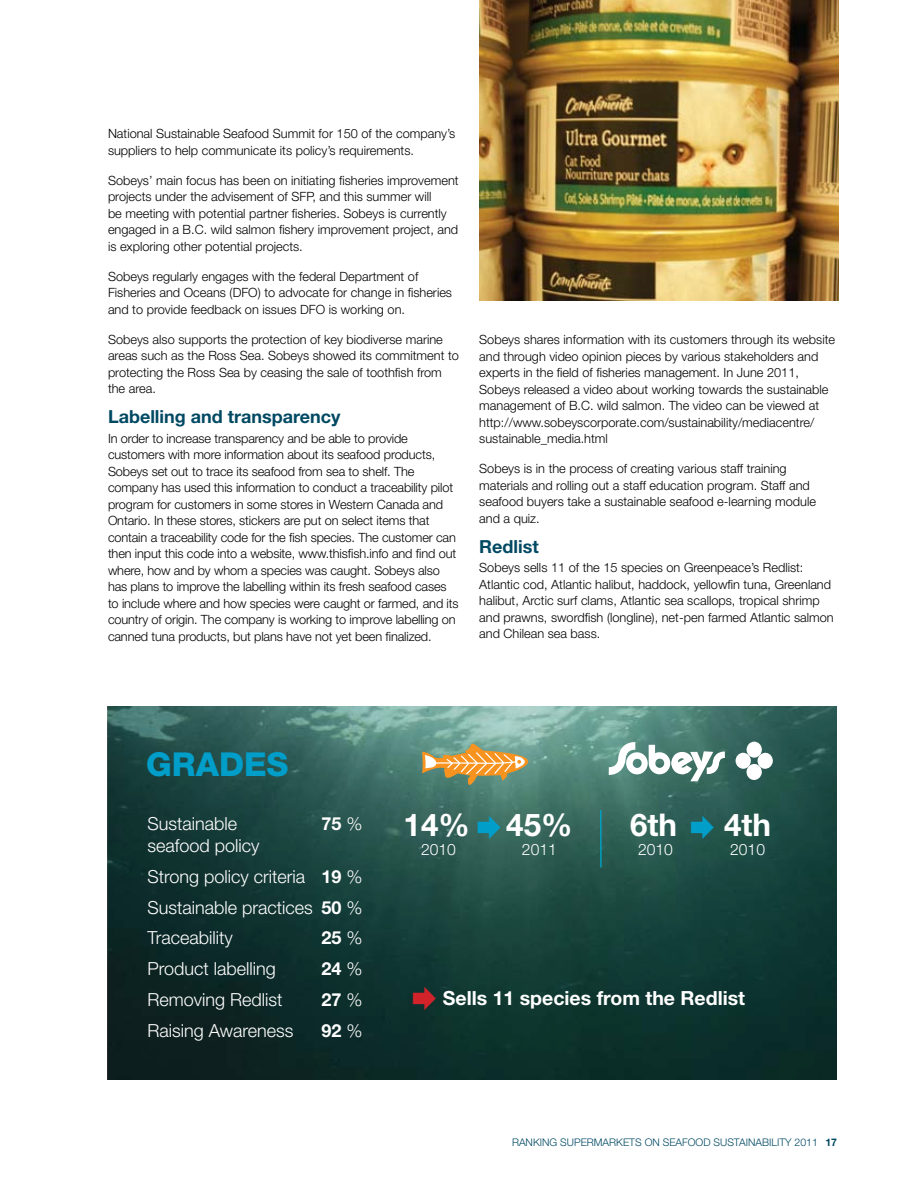
<style>
.page{position:relative;width:918px;height:1188px;background:#fff}
.page>*{position:absolute;margin:0;border:0;box-sizing:border-box;transform-origin:0 0}
.t1{font:800 33px "Helvetica Neue";color:#009ec9}
.t2{font:700 31.35px "Helvetica Neue";color:#fff}
.t3{font:700 19.5px "Helvetica Neue";color:#fff}
.t4{font:300 18px/30.8px "Helvetica Neue";color:#fff}
.t5{font:700 18px "Helvetica Neue";color:#004963}
.t6{font:700 18px "Helvetica Neue";color:#fff}
.t7{font:300 15.6px "Helvetica Neue";color:#fff}
.t8{font:300 12.75px/16.5px "Helvetica Neue";color:#000}
.t9{font:300 10.5px "Helvetica Neue";color:#004963}
.s1{font-weight:300}
.s2{font-weight:700}
</style>
<div class="page">
<img style="left:108px;top:706px;width:729px;height:374px">
<hr style="left:600px;top:810px;width:2px;height:57px;background:#009fc2">
<div style="left:747px;top:742px;width:15px;height:16px;background:#fff;border-radius:50%"></div>
<svg style="left:746px;top:752px;width:27px;height:28px"></svg>
<div style="left:735px;top:753px;width:16px;height:16px;background:#fff;border-radius:50%"></div>
<svg style="left:609px;top:741px;width:116px;height:40px"></svg>
<svg style="left:422px;top:742px;width:106px;height:45px;background:#a69e6e"></svg>
<img style="left:480px;top:0;width:359px;height:300px">
<svg style="left:478px;top:816px;width:22px;height:23px"></svg>
<svg style="left:691px;top:816px;width:23px;height:23px"></svg>
<svg style="left:413px;top:987px;width:23px;height:23px"></svg>
<p class="t8" style="left:108px;top:125px;width:349px">National Sustainable Seafood Summit for 150 of the company’s suppliers to help communicate its policy’s requirements.</p>
<p class="t8" style="left:108px;top:172px;width:352px">Sobeys’ main focus has been on initiating fisheries improvement projects under the advisement of SFP, and this summer will<br>be meeting with potential partner fisheries. Sobeys is currently engaged in a B.C. wild salmon fishery improvement project, and is exploring other potential projects.</p>
<p class="t8" style="left:108px;top:268px;width:346px">Sobeys regularly engages with the federal Department of<br>Fisheries and Oceans (DFO) to advocate for change in fisheries and to provide feedback on issues DFO is working on.</p>
<p class="t8" style="left:108px;top:331px;width:352px">Sobeys also supports the protection of key biodiverse marine areas such as the Ross Sea. Sobeys showed its commitment to protecting the Ross Sea by ceasing the sale of toothfish from the area.</p>
<h3 class="t5" style="left:108px;top:406px;width:234px">Labelling and transparency</h3>
<p class="t8" style="left:108px;top:430px;width:352px">In order to increase transparency and be able to provide customers with more information about its seafood products, Sobeys set out to trace its seafood from sea to shelf. The company has used this information to conduct a traceability pilot program for customers in some stores in Western Canada and Ontario. In these stores, stickers are put on select items that contain a traceability code for the fish species. The customer can then input this code into a website, www.thisfish.info and find out where, how and by whom a species was caught. Sobeys also has plans to improve the labelling within its fresh seafood cases to include where and how species were caught or farmed, and its country of origin. The company is working to improve labelling on canned tuna products, but plans have not yet been finalized.</p>
<p class="t8" style="left:479px;top:331px;width:357px">Sobeys shares information with its customers through its website and through video opinion pieces by various stakeholders and experts in the field of fisheries management. In June 2011, Sobeys released a video about working towards the sustainable management of B.C. wild salmon. The video can be viewed at http://www.sobeyscorporate.com/sustainability/mediacentre/ sustainable_media.html</p>
<p class="t8" style="left:479px;top:460px;width:338px">Sobeys is in the process of creating various staff training materials and rolling out a staff education program. Staff and seafood buyers take a sustainable seafood e-learning module and a quiz.</p>
<h3 class="t5" style="left:479px;top:535px;width:61px">Redlist</h3>
<p class="t8" style="left:479px;top:559px;width:356px">Sobeys sells 11 of the 15 species on Greenpeace’s Redlist:<br>Atlantic cod, Atlantic halibut, haddock, yellowfin tuna, Greenland halibut, Arctic surf clams, Atlantic sea scallops, tropical shrimp and prawns, swordfish (longline), net-pen farmed Atlantic salmon and Chilean sea bass.</p>
<h1 class="t1" style="left:146px;top:745px;width:144px">GRADES</h1>
<h3 class="t4" style="left:147px;top:808px;width:91px">Sustainable</h3>
<h3 class="t6" style="left:321px;top:813px;width:43px">75 <span class="s1">%</span></h3>
<h3 class="t4" style="left:147px;top:830px;width:217px">seafood policy<br>Strong policy criteria <span class="s2">19</span> %<br>Sustainable practices <span class="s2">50</span> %<br>Traceability</h3>
<h3 class="t6" style="left:321px;top:927px;width:43px">25 <span class="s1">%</span></h3>
<h3 class="t4" style="left:147px;top:953px;width:130px">Product labelling</h3>
<h3 class="t6" style="left:321px;top:958px;width:43px">24 <span class="s1">%</span></h3>
<h3 class="t4" style="left:147px;top:984px;width:137px">Removing Redlist</h3>
<h3 class="t6" style="left:321px;top:988px;width:43px">27 <span class="s1">%</span></h3>
<h3 class="t4" style="left:147px;top:1014px;width:148px">Raising Awareness</h3>
<h3 class="t6" style="left:321px;top:1019px;width:43px">92 <span class="s1">%</span></h3>
<h2 class="t2" style="left:404px;top:805px;width:170px">14% 45%</h2>
<p class="t7" style="left:421px;top:840px;width:36px">2010</p>
<p class="t7" style="left:522px;top:840px;width:36px">2011</p>
<h2 class="t2" style="left:630px;top:805px;width:49px">6th</h2>
<h2 class="t2" style="left:724px;top:805px;width:49px">4th</h2>
<p class="t7" style="left:638px;top:840px;width:36px">2010</p>
<p class="t7" style="left:730px;top:840px;width:36px">2010</p>
<h3 class="t3" style="left:443px;top:986px;width:304px">Sells 11 species from the Redlist</h3>
<p class="t9" style="left:512px;top:1136px;width:15px">Ranking</p>
<p class="t9" style="left:560px;top:1136px;width:8px">supermarkets</p>
<p class="t9" style="left:645px;top:1136px;width:26px">on seafood</p>
<p class="t9" style="left:714px;top:1136px;width:7px">sustainabilit</p>
<p class="t9" style="left:785px;top:1136px;width:53px">y 2011 <span class="s2">17</span></p>
</div>
